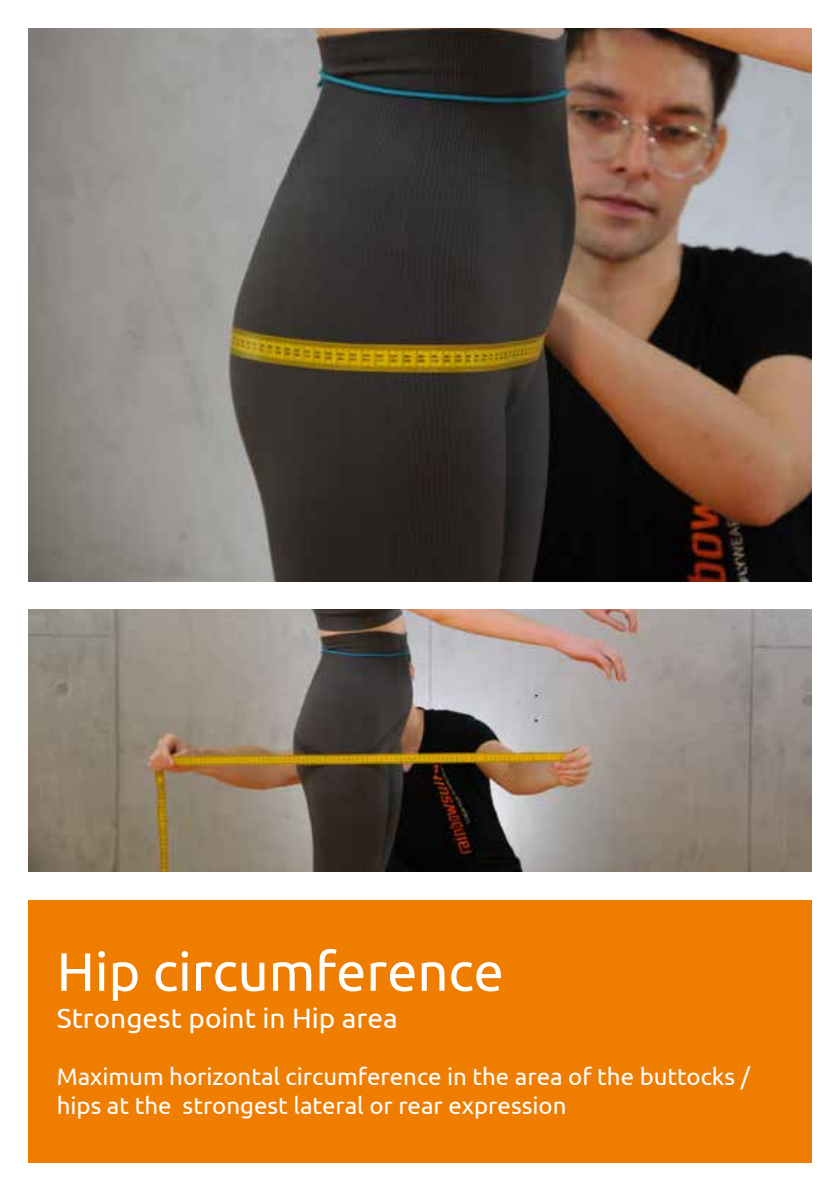
<style>
.page{position:relative;width:840px;height:1191px;background:#fff}
.page>*{position:absolute;margin:0;border:0;box-sizing:border-box;transform-origin:0 0}
.t1{font:54px "Ubuntu";color:#fff}
.t2{font:28px "Ubuntu";color:#fff}
.t3{font:24px/28.8px "Ubuntu";color:#fff}
</style>
<div class="page">
<div style="left:28px;top:900px;width:783px;height:262px;background:#ef7d00"></div>
<img style="left:28px;top:609px;width:783px;height:263px">
<img style="left:28px;top:28px;width:783px;height:553px">
<h1 class="t1" style="left:57px;top:939px;width:448px">Hip circumference</h1>
<p class="t2" style="left:57px;top:1000px;width:342px">Strongest point in Hip area</p>
<p class="t3" style="left:57px;top:1061px;width:694px">Maximum horizontal circumference in the area of the buttocks / hips at the strongest lateral or rear expression</p>
</div>
